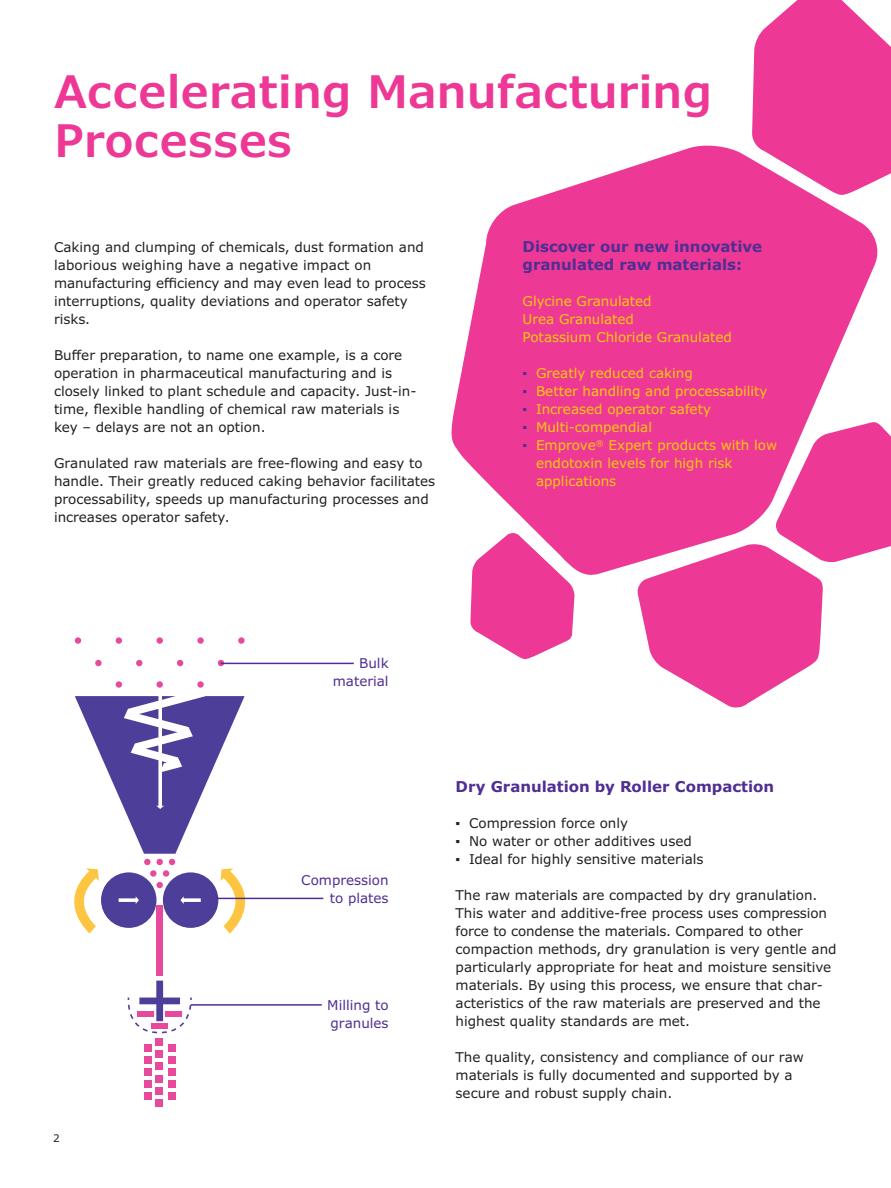
<style>
.page{position:relative;width:891px;height:1188px;background:#fff}
.page>*{position:absolute;margin:0;border:0;box-sizing:border-box;transform-origin:0 0}
.t1{font:600 45px/49.5px "Verdana Pro";color:#ed3896}
.t2{font:700 15px/18px "Verdana Pro";color:#502e92}
.t3{font:13.5px/18px "Verdana Pro";color:#231f20}
.t4{font:13.5px/18px "Verdana Pro";color:#feca0a}
.t5{font:13.5px/18px "Verdana Pro";color:#502e92;text-align:right}
.t6{font:10.5px "Verdana Pro";color:#231f20}
.s1{color:#502e92}
</style>
<div class="page">
<svg style="left:752px;top:0;width:139px;height:178px;background:#ee4da1"></svg>
<svg style="left:451px;top:143px;width:430px;height:432px;fill:#ed3896"></svg>
<svg style="left:637px;top:421px;width:254px;height:287px"></svg>
<svg style="left:470px;top:532px;width:105px;height:128px"></svg>
<div style="left:95px;top:660px;width:7px;height:6px;background:#e74a9b;border-radius:50%"></div>
<svg style="left:136px;top:660px;width:6px;height:6px"></svg>
<svg style="left:218px;top:660px;width:6px;height:6px"></svg>
<svg style="left:177px;top:660px;width:6px;height:6px"></svg>
<div style="left:116px;top:681px;width:6px;height:7px;background:#e74a9b;border-radius:50%"></div>
<div style="left:157px;top:681px;width:6px;height:7px;background:#e74a9b;border-radius:50%"></div>
<svg style="left:197px;top:681px;width:7px;height:7px"></svg>
<div style="left:75px;top:637px;width:6px;height:7px;background:#e74a9b;border-radius:50%"></div>
<div style="left:116px;top:637px;width:6px;height:7px;background:#e74a9b;border-radius:50%"></div>
<div style="left:157px;top:637px;width:6px;height:7px;background:#e74a9b;border-radius:50%"></div>
<svg style="left:197px;top:637px;width:7px;height:7px"></svg>
<div style="left:238px;top:637px;width:7px;height:7px;background:#e74a9b;border-radius:50%"></div>
<div style="left:155px;top:1038px;width:8px;height:8px;background:#e74a9b"></div>
<div style="left:144px;top:1044px;width:8px;height:8px;background:#e74a9b"></div>
<div style="left:144px;top:1056px;width:8px;height:8px;background:#e74a9b"></div>
<div style="left:144px;top:1068px;width:8px;height:8px;background:#e74a9b"></div>
<div style="left:144px;top:1080px;width:8px;height:8px;background:#e74a9b"></div>
<div style="left:144px;top:1092px;width:8px;height:8px;background:#e74a9b"></div>
<div style="left:168px;top:1044px;width:8px;height:8px;background:#e74a9b"></div>
<div style="left:168px;top:1056px;width:8px;height:8px;background:#e74a9b"></div>
<div style="left:168px;top:1068px;width:8px;height:8px;background:#e74a9b"></div>
<div style="left:168px;top:1080px;width:8px;height:8px;background:#e74a9b"></div>
<div style="left:168px;top:1092px;width:8px;height:8px;background:#e74a9b"></div>
<div style="left:155px;top:1050px;width:8px;height:8px;background:#e74a9b"></div>
<div style="left:155px;top:1062px;width:8px;height:8px;background:#e74a9b"></div>
<div style="left:155px;top:1075px;width:8px;height:8px;background:#e74a9b"></div>
<div style="left:155px;top:1087px;width:8px;height:8px;background:#e74a9b"></div>
<div style="left:155px;top:1099px;width:8px;height:8px;background:#e74a9b"></div>
<div style="left:156px;top:905px;width:7px;height:70px;background:#e74a9b"></div>
<svg style="left:127px;top:981px;width:65px;height:53px"></svg>
<svg style="left:74px;top:696px;width:183px;height:238px"></svg>
<hr style="left:221px;top:663px;width:133px;height:1px;background:#502e92">
<hr style="left:215px;top:898px;width:108px;height:1px;background:#502e92">
<hr style="left:191px;top:1004px;width:131px;height:2px;background:#502e92">
<h1 class="t1" style="left:54px;top:67px;width:660px">Accelerating Manufacturing<br>Processes</h1>
<p class="t3" style="left:54px;top:238px;width:373px">Caking and clumping of chemicals, dust formation and laborious weighing have a negative impact on manufacturing efficiency and may even lead to process interruptions, quality deviations and operator safety risks.</p>
<p class="t3" style="left:54px;top:346px;width:364px">Buffer preparation, to name one example, is a core operation in pharmaceutical manufacturing and is closely linked to plant schedule and capacity. Just-in&shy;time, flexible handling of chemical raw materials is key – delays are not an option.</p>
<p class="t3" style="left:54px;top:454px;width:383px">Granulated raw materials are free-flowing and easy to handle. Their greatly reduced caking behavior facilitates processability, speeds up manufacturing processes and increases operator safety.</p>
<p class="t2" style="left:523px;top:238px;width:241px">Discover our new innovative granulated raw materials:</p>
<p class="t4" style="left:523px;top:292px;width:211px">Glycine Granulated<br>Urea Granulated<br>Potassium Chloride Granulated</p>
<p class="t4" style="left:523px;top:364px;width:172px"><span class="s1">▪</span> Greatly reduced caking</p>
<p class="t4" style="left:523px;top:382px;width:247px"><span class="s1">▪</span> Better handling and processability</p>
<p class="t4" style="left:523px;top:400px;width:190px"><span class="s1">▪</span> Increased operator safety</p>
<p class="t4" style="left:523px;top:418px;width:131px"><span class="s1">▪</span> Multi-compendial</p>
<p class="t4" style="left:536px;top:436px;width:243px;text-indent:-13px"><span class="s1">▪</span> Emprove<sup>®</sup> Expert products with low endotoxin levels for high risk applications</p>
<p class="t6" style="left:53px;top:1131px;width:8px">2</p>
<p class="t5" style="left:333px;top:655px;width:57px">Bulk material</p>
<p class="t5" style="left:301px;top:872px;width:89px">Compression to plates</p>
<p class="t5" style="left:327px;top:996px;width:63px;text-align:left">Milling to granules</p>
<p class="t2" style="left:456px;top:778px;width:320px">Dry Granulation by Roller Compaction</p>
<p class="t3" style="left:456px;top:814px;width:174px">▪ Compression force only</p>
<p class="t3" style="left:456px;top:832px;width:238px">▪ No water or other additives used</p>
<p class="t3" style="left:456px;top:850px;width:249px">▪ Ideal for highly sensitive materials</p>
<p class="t3" style="left:456px;top:886px;width:383px">The raw materials are compacted by dry granulation.<br>This water and additive-free process uses compression force to condense the materials. Compared to other compaction methods, dry granulation is very gentle and particularly appropriate for heat and moisture sensitive materials. By using this process, we ensure that char&shy;acteristics of the raw materials are preserved and the highest quality standards are met.</p>
<p class="t3" style="left:456px;top:1048px;width:350px">The quality, consistency and compliance of our raw materials is fully documented and supported by a secure and robust supply chain.</p>
</div>
